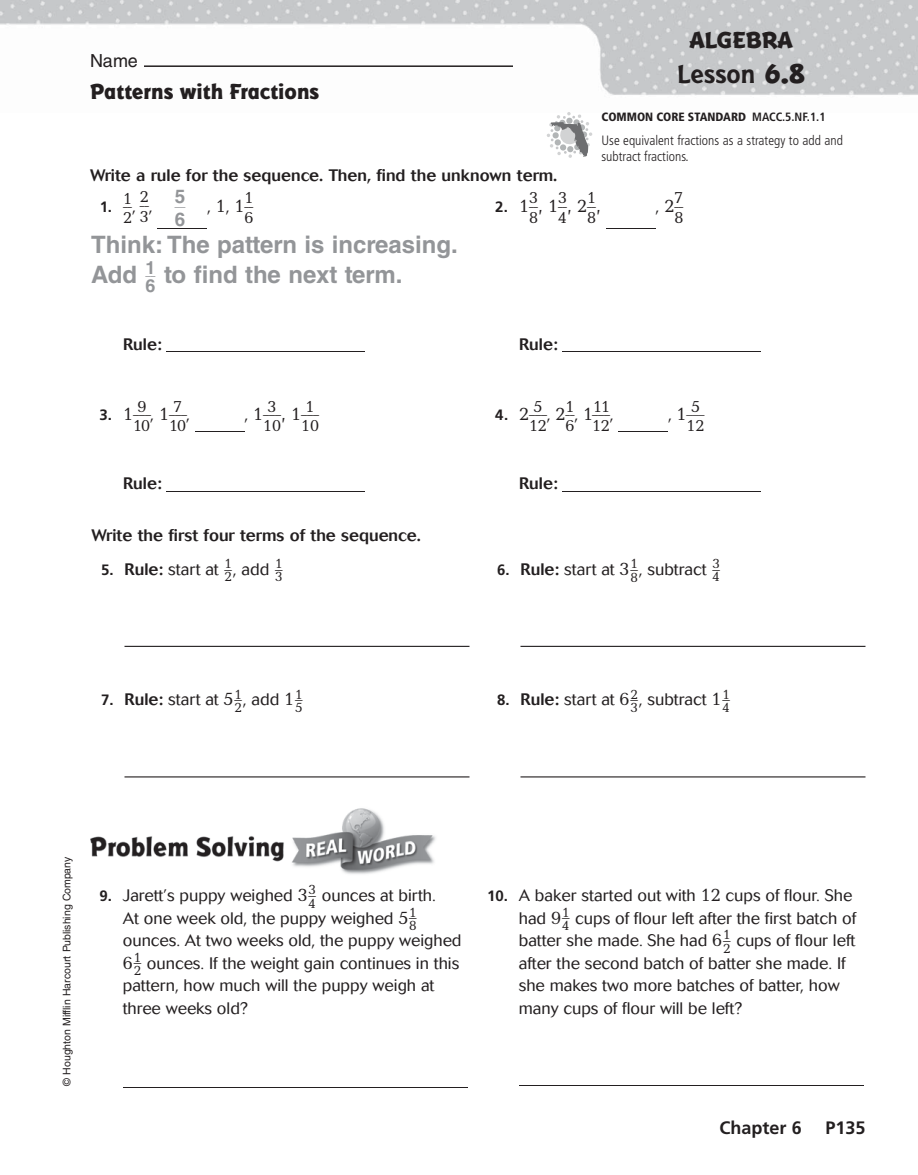
<style>
.page{position:relative;width:918px;height:1175px;background:#fff}
.page>*{position:absolute;margin:0;border:0;box-sizing:border-box;transform-origin:0 0}
.t1{font:700 27px "Badger";color:#231f20}
.t2{font:700 24px/30px "Helvetica LT Std";color:#939598}
.t3{font:800 24px "Badger";color:#231f20}
.t4{font:800 22.5px "Badger";color:#231f20}
.t5{font:700 18.9px "Helvetica LT Std";color:#939598}
.t6{font:700 18px "Frutiger LT Std";color:#231f20}
.t7{font:500 18px "HB Mathida";color:#231f20}
.t8{font:18px "Helvetica LT Std";color:#231f20}
.t9{font:300 16.5px/22.5px "Cosmos";color:#231f20}
.t10{font:500 16.5px "Cosmos";color:#231f20}
.t11{font:16.5px "Frutiger LT Std";color:#231f20;scale:6 1}
.t12{font:500 16.2px/19.6px "HB Mathida";letter-spacing:-.02em;color:#231f20}
.t13{font:500 15.3px "HB Mathida";color:#231f20;scale:.78 1}
.t14{font:500 15.3px "HB Mathida";color:#231f20;scale:.59 1}
.t15{font:700 15px "Frutiger LT Std";color:#231f20}
.t16{font:300 14.1px "Cosmos";color:#231f20;scale:.86 1}
.t17{font:300 14.1px "Cosmos";color:#939598;scale:.75 1}
.t18{font:300 condensed 13.5px/16.5px "Frutiger LT Std";color:#231f20}
.t19{font:500 13.5px "HB Mathida";color:#231f20}
.t20{font:900 condensed 12px "Frutiger LT Std";color:#231f20}
.t21{font:10.5px "Helvetica LT Std";color:#231f20}
.s1{font-family:"Jacoby OTF Black";font-weight:400;font-size:31.5px}
.s2{font-weight:700}
.s3{font-family:"HB Mathida";font-weight:500;font-size:18px}
.s4{font-family:"Frutiger LT Std";font-weight:400}
.s5{font-size:18px}
.s6{font-family:"Cosmos";font-weight:300;font-size:16.5px}
.s7{font-size:16.5px}
.s8{font-family:"Frutiger LT Std";font-weight:700;font-size:15px}
.s9{font-weight:500}
</style>
<div class="page">
<img style="left:0;top:0;width:918px;height:95px">
<img style="left:90px;top:808px;width:346px;height:66px">
<hr style="left:144px;top:65px;width:369px;height:2px;background:#231f20">
<svg style="left:547px;top:112px;width:46px;height:46px"></svg>
<hr style="left:124px;top:646px;width:346px;height:1px;background:#231f20">
<hr style="left:520px;top:646px;width:346px;height:1px;background:#231f20">
<hr style="left:124px;top:776px;width:346px;height:1px;background:#231f20">
<hr style="left:520px;top:776px;width:346px;height:1px;background:#231f20">
<p class="t8" style="left:90px;top:50px;width:50px">Name</p>
<h3 class="t4" style="left:90px;top:83px;width:231px">Patterns with Fractions</h3>
<p class="t10" style="left:90px;top:169px;width:469px">Write a rule for the sequence. Then, find the unknown term.</p>
<h2 class="t3" style="left:690px;top:30px;width:104px">ALGEBRA</h2>
<h1 class="t1" style="left:677px;top:55px;width:129px">Lesson <span class="s1">6.8</span></h1>
<p class="t20" style="left:602px;top:110px;width:226px">COMMON CORE STANDARD <span class="s2">MACC.5.NF.1.1</span></p>
<p class="t18" style="left:602px;top:133px;width:243px">Use equivalent fractions as a strategy to add and subtract fractions.</p>
<p class="t14" style="left:140px;top:191px;width:17px"><sup>2</sup>__</p>
<p class="t12" style="left:140px;top:206px;width:11px">3</p>
<p class="t9" style="left:149px;top:196px;width:5px">,</p>
<p class="t15" style="left:100px;top:199px;width:14px">1.</p>
<p class="t14" style="left:123px;top:192px;width:17px"><sup>1</sup>__</p>
<p class="t12" style="left:123px;top:208px;width:11px">2</p>
<p class="t9" style="left:132px;top:196px;width:5px">,</p>
<p class="t17" style="left:175px;top:196px;width:16px"><sup>5</sup>__</p>
<p class="t5" style="left:175px;top:212px;width:12px">6</p>
<p class="t9" style="left:207px;top:196px;width:39px">, <span class="s3">1</span>, <span class="s3">1</span></p>
<p class="t14" style="left:244px;top:192px;width:17px"><sup>1</sup>__</p>
<p class="t12" style="left:244px;top:208px;width:11px">6</p>
<p class="t15" style="left:495px;top:199px;width:35px">2. <span class="s3">1</span></p>
<p class="t14" style="left:529px;top:192px;width:17px"><sup>3</sup>__</p>
<p class="t12" style="left:529px;top:208px;width:11px">8</p>
<p class="t7" style="left:538px;top:195px;width:22px">, 1</p>
<p class="t14" style="left:558px;top:192px;width:17px"><sup>3</sup>__</p>
<p class="t12" style="left:558px;top:208px;width:11px">4</p>
<p class="t7" style="left:567px;top:195px;width:22px">, 2</p>
<p class="t14" style="left:587px;top:192px;width:17px"><sup>1</sup>__</p>
<p class="t12" style="left:587px;top:208px;width:11px">8</p>
<p class="t7" style="left:596px;top:195px;width:7px">,</p>
<p class="t9" style="left:656px;top:196px;width:20px">, <span class="s3">2</span></p>
<p class="t14" style="left:674px;top:192px;width:17px"><sup>7</sup>__</p>
<p class="t12" style="left:674px;top:208px;width:11px">8</p>
<p class="t11" style="left:158px;top:211px;width:10px">_</p>
<p class="t11" style="left:606px;top:211px;width:10px">_</p>
<h2 class="t2" style="left:91px;top:232px;width:368px">Think: The pattern is increasing.<br>Add <sup>1</sup><sup>__</sup></h2>
<h2 class="t2" style="left:146px;top:262px;width:259px"><sub>6</sub> to find the next term.</h2>
<p class="t10" style="left:123px;top:338px;width:243px">Rule: <span class="s4">____</span></p>
<p class="t10" style="left:519px;top:338px;width:243px">Rule: <span class="s4">____</span></p>
<p class="t13" style="left:100px;top:400px;width:114px"><sub>3.</sub> <span class="s5">1</span> ___<sup>9</sup> <span class="s6">,</span> <span class="s5">1</span> ___<sup>7</sup></p>
<p class="t12" style="left:133px;top:416px;width:19px">10</p>
<p class="t12" style="left:169px;top:416px;width:19px">10</p>
<p class="t9" style="left:186px;top:405px;width:5px">,</p>
<p class="t13" style="left:245px;top:400px;width:97px"><span class="s6">,</span> <span class="s5">1</span> ___<sup>3</sup> <span class="s5">, 1</span> ___<sup>1</sup></p>
<p class="t12" style="left:263px;top:416px;width:20px">10</p>
<p class="t12" style="left:301px;top:416px;width:20px">10</p>
<p class="t11" style="left:195px;top:414px;width:10px">_</p>
<p class="t13" style="left:495px;top:400px;width:149px"><sub>4.</sub> <span class="s5">2</span> ___<sup>5</sup> <span class="s6">,</span> <span class="s5">2</span> _ _<sup>1</sup><span class="s6">,</span> <span class="s5">1</span> ___</p>
<p class="t12" style="left:529px;top:416px;width:19px">12</p>
<p class="t12" style="left:566px;top:416px;width:11px">6</p>
<p class="t12" style="left:592px;top:396px;width:20px">11<br>12</p>
<p class="t16" style="left:668px;top:404px;width:44px"><span class="s7">,</span> <span class="s3">1</span> ___<sup>5</sup></p>
<p class="t12" style="left:687px;top:416px;width:20px">12</p>
<p class="t9" style="left:610px;top:405px;width:5px">,</p>
<p class="t11" style="left:619px;top:414px;width:10px">_</p>
<p class="t10" style="left:123px;top:477px;width:243px">Rule: <span class="s4">____</span></p>
<p class="t10" style="left:519px;top:477px;width:243px">Rule: <span class="s4">____</span></p>
<p class="t10" style="left:92px;top:529px;width:331px">Write the first four terms of the sequence.</p>
<p class="t9" style="left:101px;top:559px;width:132px"><span class="s8">5.</span> <span class="s9">Rule:</span> start at <sup>1</sup><sup>_</sup></p>
<p class="t9" style="left:225px;top:559px;width:60px"><sub>2</sub>, add <sup>1</sup><sup>_</sup></p>
<p class="t19" style="left:275px;top:569px;width:9px">3</p>
<p class="t9" style="left:631px;top:559px;width:91px"><sub>8</sub>, subtract <sup>3</sup><sup>_</sup></p>
<p class="t9" style="left:497px;top:559px;width:142px"><span class="s8">6.</span> <span class="s9">Rule:</span> start at <span class="s3">3</span> <sup>1</sup><sup>_</sup></p>
<p class="t19" style="left:712px;top:569px;width:9px">4</p>
<p class="t9" style="left:101px;top:690px;width:142px"><span class="s8">7.</span> <span class="s9">Rule:</span> start at <span class="s3">5</span> <sup>1</sup><sup>_</sup></p>
<p class="t9" style="left:235px;top:690px;width:70px"><sub>2</sub>, add <span class="s3">1</span> <sup>1</sup><sup>_</sup></p>
<p class="t19" style="left:295px;top:700px;width:9px">5</p>
<p class="t9" style="left:497px;top:690px;width:142px"><span class="s8">8.</span> <span class="s9">Rule:</span> start at <span class="s3">6</span> <sup>2</sup><sup>_</sup></p>
<p class="t9" style="left:631px;top:690px;width:101px"><sub>3</sub>, subtract <span class="s3">1</span> <sup>1</sup><sup>_</sup></p>
<p class="t19" style="left:722px;top:700px;width:9px">4</p>
<p class="t21" style="left:61px;top:1085px;width:230px;rotate:-90deg">© Houghton Mifflin Harcourt Publishing Company</p>
<p class="t9" style="left:99px;top:885px;width:218px"><span class="s8">9.</span> Jarett’s puppy weighed <span class="s3">3</span> <sup>3</sup><sup>_</sup></p>
<p class="t9" style="left:123px;top:885px;width:315px;text-indent:186px"><sub>4</sub> ounces at birth.<br>At one week old, the puppy weighed <span class="s3">5</span> <sup>1</sup><sup>_</sup></p>
<p class="t19" style="left:409px;top:918px;width:9px">8</p>
<p class="t9" style="left:123px;top:930px;width:340px">ounces. At two weeks old, the puppy weighed</p>
<p class="t7" style="left:123px;top:952px;width:20px">6 <sup>1</sup><sup>_</sup></p>
<p class="t9" style="left:123px;top:953px;width:338px;text-indent:11px"><sub>2</sub> ounces. If the weight gain continues in this pattern, how much will the puppy weigh at three weeks old?</p>
<p class="t9" style="left:519px;top:885px;width:335px;text-indent:-32px"><span class="s8">10.</span> A baker started out with <span class="s3">12</span> cups of flour. She had <span class="s3">9</span> <sup>1</sup><sup>_</sup></p>
<p class="t9" style="left:519px;top:908px;width:339px;text-indent:43px"><sub>4</sub> cups of flour left after the first batch of batter she made. She had <span class="s3">6</span> <sup>1</sup><sup>_</sup></p>
<p class="t9" style="left:519px;top:930px;width:338px;text-indent:204px"><sub>2</sub> cups of flour left after the second batch of batter she made. If she makes two more batches of batter, how many cups of flour will be left?</p>
<p class="t11" style="left:123px;top:1070px;width:59px">_______</p>
<p class="t11" style="left:519px;top:1068px;width:59px">_______</p>
<p class="t6" style="left:719px;top:1119px;width:84px">Chapter 6</p>
<p class="t6" style="left:825px;top:1119px;width:42px">P135</p>
</div>
